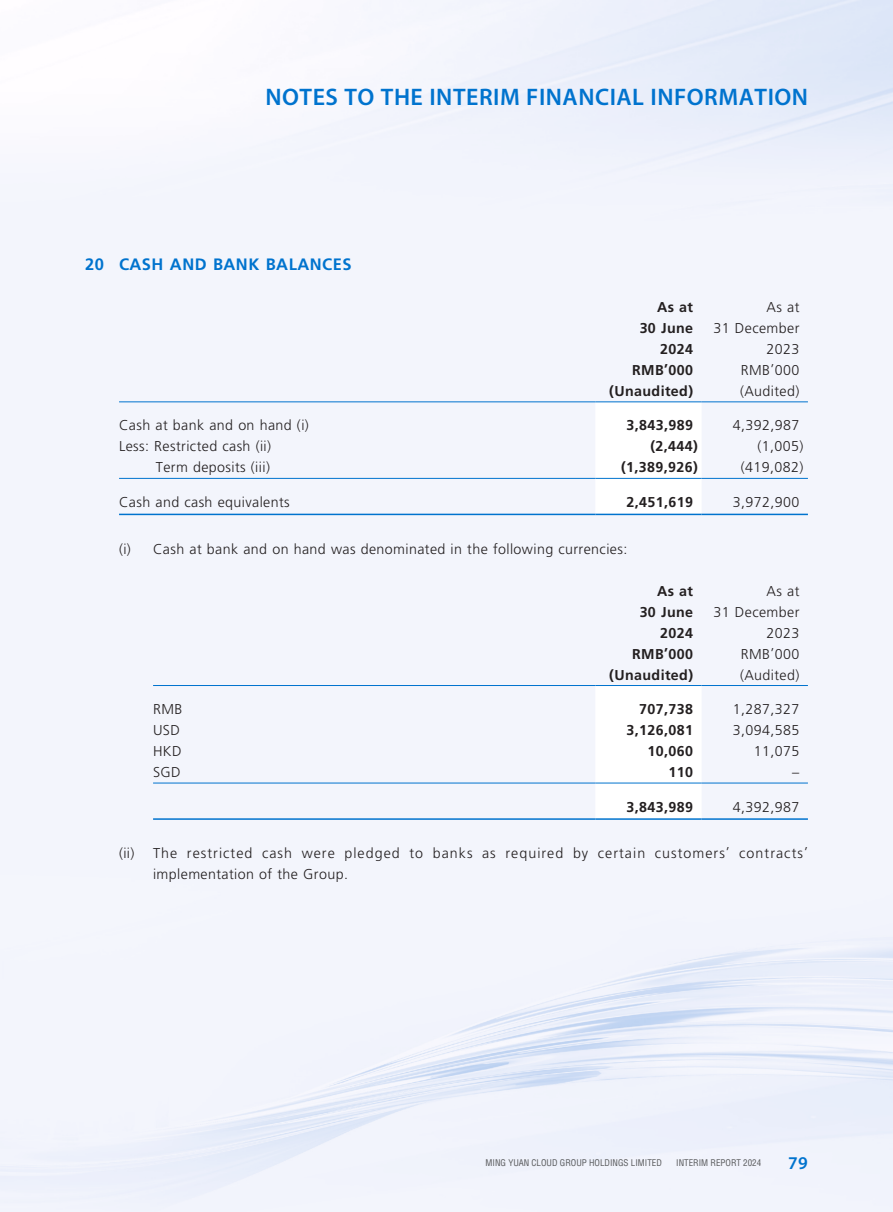
<style>
.page{position:relative;width:893px;height:1212px;background:#fff}
.page>*{position:absolute;margin:0;border:0;box-sizing:border-box;transform-origin:0 0}
.t1{font:600 24px "Myriad Pro";letter-spacing:.02em;color:#0073ce}
.t2{font:600 18px "Myriad Pro";color:#0073ce}
.t3{font:700 16.5px "Frutiger LT Std";letter-spacing:.03em;color:#0073ce}
.t4{font:300 14.25px/21px "Frutiger LT Std";letter-spacing:.03em;color:#231f20;text-align:right}
.t5{font:700 14.25px/21px "Frutiger LT Std";letter-spacing:.03em;color:#231f20;text-align:right}
.t6{font:300 14.25px/21px "Frutiger LT Std";letter-spacing:.075em;color:#231f20}
.t7{font:condensed 9px "Helvetica LT Std";color:#57585a}
</style>
<div class="page">
<svg style="left:595px;top:402px;width:107px;height:112px"></svg>
<hr style="left:119px;top:401px;width:476px;height:1px;background:#0073ce">
<hr style="left:595px;top:401px;width:107px;height:1px;background:#0073ce">
<hr style="left:702px;top:401px;width:106px;height:1px;background:#0073ce">
<hr style="left:119px;top:478px;width:476px;height:1px;background:#0073ce">
<hr style="left:595px;top:478px;width:107px;height:1px;background:#0073ce">
<hr style="left:702px;top:478px;width:106px;height:1px;background:#0073ce">
<hr style="left:119px;top:514px;width:476px;height:1px;background:#0073ce">
<hr style="left:595px;top:514px;width:107px;height:1px;background:#0073ce">
<hr style="left:702px;top:514px;width:106px;height:1px;background:#0073ce">
<svg style="left:595px;top:686px;width:107px;height:132px"></svg>
<hr style="left:153px;top:685px;width:442px;height:1px;background:#0073ce">
<hr style="left:595px;top:685px;width:107px;height:1px;background:#0073ce">
<hr style="left:702px;top:685px;width:106px;height:1px;background:#0073ce">
<hr style="left:153px;top:783px;width:442px;height:1px;background:#0073ce">
<hr style="left:595px;top:783px;width:107px;height:1px;background:#0073ce">
<hr style="left:702px;top:783px;width:106px;height:1px;background:#0073ce">
<hr style="left:153px;top:818px;width:442px;height:2px;background:#0073ce">
<hr style="left:595px;top:818px;width:107px;height:2px;background:#0073ce">
<hr style="left:702px;top:818px;width:106px;height:2px;background:#0073ce">
<h1 class="t1" style="left:265px;top:82px;width:544px">NOTES TO THE INTERIM FINANCIAL INFORMATION</h1>
<p class="t3" style="left:85px;top:254px;width:268px">20 CASH AND BANK BALANCES</p>
<p class="t5" style="left:640px;top:296px;width:55px">As at<br>30 June</p>
<p class="t4" style="left:713px;top:297px;width:87px">As at<br>31 December</p>
<p class="t5" style="left:660px;top:338px;width:34px">2024</p>
<p class="t4" style="left:766px;top:339px;width:34px">2023</p>
<p class="t5" style="left:632px;top:359px;width:62px">RMB’000</p>
<p class="t4" style="left:741px;top:360px;width:60px">RMB’000</p>
<p class="t5" style="left:609px;top:380px;width:85px">(Unaudited)</p>
<p class="t4" style="left:740px;top:381px;width:61px">(Audited)</p>
<p class="t4" style="left:119px;top:415px;width:191px">Cash at bank and on hand (i)</p>
<p class="t5" style="left:627px;top:415px;width:68px">3,843,989</p>
<p class="t4" style="left:733px;top:415px;width:68px">4,392,987</p>
<p class="t4" style="left:119px;top:436px;width:154px">Less: Restricted cash (ii)</p>
<p class="t5" style="left:650px;top:436px;width:49px">(2,444)</p>
<p class="t4" style="left:757px;top:436px;width:47px">(1,005)</p>
<p class="t4" style="left:156px;top:457px;width:116px">Term deposits (iii)</p>
<p class="t5" style="left:621px;top:457px;width:78px">(1,389,926)</p>
<p class="t4" style="left:741px;top:457px;width:64px">(419,082)</p>
<p class="t4" style="left:119px;top:492px;width:172px">Cash and cash equivalents</p>
<p class="t5" style="left:627px;top:491px;width:68px">2,451,619</p>
<p class="t4" style="left:733px;top:492px;width:68px">3,972,900</p>
<p class="t4" style="left:119px;top:538px;width:510px">(i) Cash at bank and on hand was denominated in the following currencies:</p>
<p class="t5" style="left:640px;top:580px;width:55px">As at<br>30 June</p>
<p class="t4" style="left:713px;top:580px;width:87px">As at<br>31 December</p>
<p class="t5" style="left:660px;top:622px;width:34px">2024</p>
<p class="t4" style="left:766px;top:622px;width:34px">2023</p>
<p class="t5" style="left:632px;top:643px;width:62px">RMB’000</p>
<p class="t4" style="left:741px;top:643px;width:60px">RMB’000</p>
<p class="t5" style="left:609px;top:664px;width:85px">(Unaudited)</p>
<p class="t4" style="left:740px;top:664px;width:61px">(Audited)</p>
<p class="t4" style="left:153px;top:699px;width:31px">RMB</p>
<p class="t5" style="left:639px;top:699px;width:55px">707,738</p>
<p class="t4" style="left:733px;top:699px;width:68px">1,287,327</p>
<p class="t4" style="left:153px;top:720px;width:28px">USD</p>
<p class="t5" style="left:627px;top:720px;width:68px">3,126,081</p>
<p class="t4" style="left:733px;top:720px;width:68px">3,094,585</p>
<p class="t4" style="left:153px;top:741px;width:30px">HKD</p>
<p class="t5" style="left:648px;top:741px;width:47px">10,060</p>
<p class="t4" style="left:754px;top:741px;width:47px">11,075</p>
<p class="t4" style="left:153px;top:762px;width:29px">SGD</p>
<p class="t5" style="left:669px;top:762px;width:26px">110</p>
<p class="t4" style="left:792px;top:762px;width:9px">–</p>
<p class="t5" style="left:627px;top:796px;width:68px">3,843,989</p>
<p class="t4" style="left:733px;top:796px;width:68px">4,392,987</p>
<p class="t4" style="left:119px;top:843px;width:17px">(ii)</p>
<p class="t6" style="left:153px;top:843px;width:656px">The restricted cash were pledged to banks as required by certain customers’ contracts’ implementation of the Group.</p>
<p class="t7" style="left:486px;top:1157px;width:178px">MING YUAN CLOUD GROUP HOLDINGS LIMITED</p>
<p class="t7" style="left:676px;top:1157px;width:86px">INTERIM REPORT 2024</p>
<p class="t2" style="left:788px;top:1152px;width:21px">79</p>
</div>
